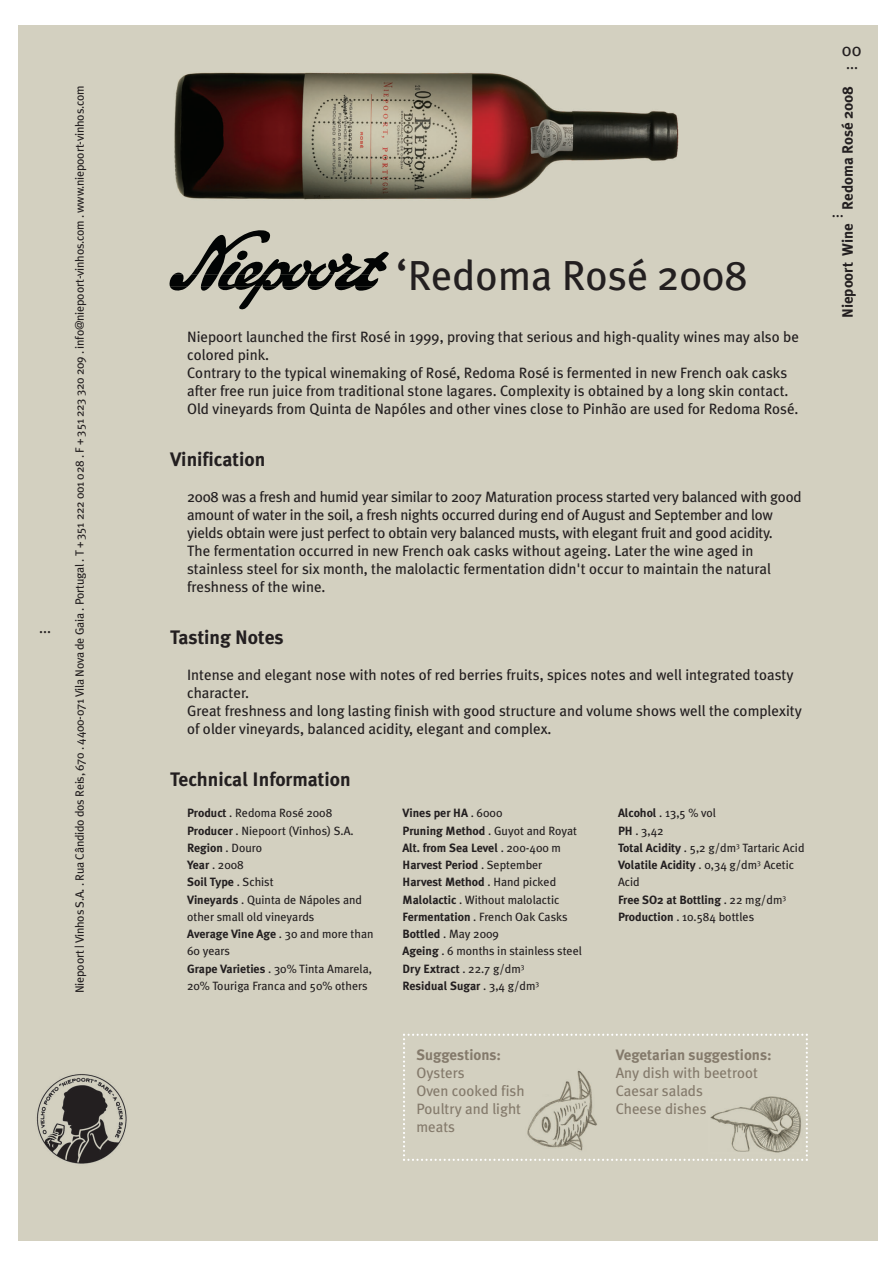
<style>
.page{position:relative;width:893px;height:1263px;background:#fff}
.page>*{position:absolute;margin:0;border:0;box-sizing:border-box;transform-origin:0 0}
.t1{font:42px "Meta Plus";color:#231f20}
.t2{font:700 19.5px "Meta Plus";color:#231f20}
.t3{font:18.15px "Meta Plus";color:#231f20}
.t4{font:15px/18px "Meta Plus";color:#231f20}
.t5{font:15px/18px "Meta Plus";color:#847a6b}
.t6{font:700 15px "Meta Plus";color:#847a6b}
.t7{font:700 15px "Meta Plus";color:#231f20}
.t8{font:12px/17.2px "Meta Plus";color:#231f20}
.t9{font:12px "Meta Plus";letter-spacing:-.02em;color:#231f20}
.s1{font-size:44.25px}
.s2{font-weight:700}
</style>
<div class="page">
<div style="left:18px;top:25px;width:859px;height:1216px;background:#d3d0c0"></div>
<svg style="left:403px;top:1034px;width:405px;height:127px;background:#cfccbc"></svg>
<svg style="left:169px;top:228px;width:220px;height:83px;background:#9e9c90"></svg>
<p class="t4" style="left:39px;top:618px;width:13px">...</p>
<p class="t9" style="left:73px;top:993px;width:909px;rotate:-90deg">Niepoort | Vinhos S.A. . Rua Cândido dos Reis, 670 . 4400-071 Vila Nova de Gaia . Portugal . T + 351 222 001 028 . F + 351 223 320 209 . info@niepoort-vinhos.com . www.niepoort-vinhos.com</p>
<h1 class="t1" style="left:396px;top:251px;width:353px"><span class="s1">‘</span>Redoma Rosé 2008</h1>
<p class="t4" style="left:187px;top:328px;width:613px">Niepoort launched the first Rosé in 1999, proving that serious and high-quality wines may also be colored pink.<br>Contrary to the typical winemaking of Rosé, Redoma Rosé is fermented in new French oak casks after free run juice from traditional stone lagares. Complexity is obtained by a long skin contact.<br>Old vineyards from Quinta de Napóles and other vines close to Pinhão are used for Redoma Rosé.</p>
<h2 class="t2" style="left:170px;top:448px;width:97px">Vinification</h2>
<p class="t4" style="left:187px;top:488px;width:616px">2008 was a fresh and humid year similar to 2007 Maturation process started very balanced with good amount of water in the soil, a fresh nights occurred during end of August and September and low yields obtain were just perfect to obtain very balanced musts, with elegant fruit and good acidity.<br>The fermentation occurred in new French oak casks without ageing. Later the wine aged in stainless steel for six month, the malolactic fermentation didn't occur to maintain the natural freshness of the wine.</p>
<h2 class="t2" style="left:170px;top:626px;width:115px">Tasting Notes</h2>
<p class="t4" style="left:187px;top:666px;width:616px">Intense and elegant nose with notes of red berries fruits, spices notes and well integrated toasty character.<br>Great freshness and long lasting finish with good structure and volume shows well the complexity of older vineyards, balanced acidity, elegant and complex.</p>
<h2 class="t2" style="left:170px;top:768px;width:182px">Technical Information</h2>
<p class="t8" style="left:187px;top:805px;width:188px"><span class="s2">Product</span> . Redoma Rosé 2008<br><span class="s2">Producer</span> . Niepoort (Vinhos) S.A.<br><span class="s2">Region</span> . Douro<br><span class="s2">Year</span> . 2008<br><span class="s2">Soil Type</span> . Schist<br><span class="s2">Vineyards</span> . Quinta de Nápoles and other small old vineyards<br><span class="s2">Average Vine Age</span> . 30 and more than<br>60 years<br><span class="s2">Grape Varieties</span> . 30% Tinta Amarela,<br>20% Touriga Franca and 50% others</p>
<p class="t8" style="left:403px;top:804px;width:181px"><span class="s2">Vines per HA</span> . 6000<br><span class="s2">Pruning Method</span> . Guyot and Royat<br><span class="s2">Alt. from Sea Level</span> . 200-400 m<br><span class="s2">Harvest Period</span> . September<br><span class="s2">Harvest Method</span> . Hand picked<br><span class="s2">Malolactic</span> . Without malolactic<br><span class="s2">Fermentation</span> . French Oak Casks<br><span class="s2">Bottled</span> . May 2009<br><span class="s2">Ageing</span> . 6 months in stainless steel<br><span class="s2">Dry Extract</span> . 22.7 g/dm<sup>3<br></sup><span class="s2">Residual Sugar</span> . 3,4 g/dm<sup>3</sup></p>
<p class="t8" style="left:618px;top:805px;width:188px"><span class="s2">Alcohol</span> . 13,5 % vol<br><span class="s2">PH</span> . 3,42<br><span class="s2">Total Acidity</span> . 5,2 g/dm<sup>3</sup> Tartaric Acid<br><span class="s2">Volatile Acidity</span> . 0,34 g/dm<sup>3</sup> Acetic<br>Acid<br><span class="s2">Free SO2 at Bottling</span> . 22 mg/dm<sup>3<br></sup><span class="s2">Production</span> . 10.584 bottles</p>
<p class="t6" style="left:416px;top:1045px;width:86px">Suggestions:</p>
<p class="t5" style="left:416px;top:1063px;width:110px">Oysters<br>Oven cooked fish<br>Poultry and light meats</p>
<p class="t6" style="left:616px;top:1046px;width:158px">Vegetarian suggestions:</p>
<p class="t5" style="left:616px;top:1063px;width:144px">Any dish with beetroot<br>Caesar salads<br>Cheese dishes</p>
<p class="t3" style="left:842px;top:39px;width:21px">00</p>
<p class="t7" style="left:839px;top:318px;width:234px;rotate:-90deg">Niepoort Wine Redoma Rosé 2008</p>
<p class="t4" style="left:846px;top:55px;width:13px">...</p>
<p class="t4" style="left:832px;top:203px;width:13px">...</p>
</div>
